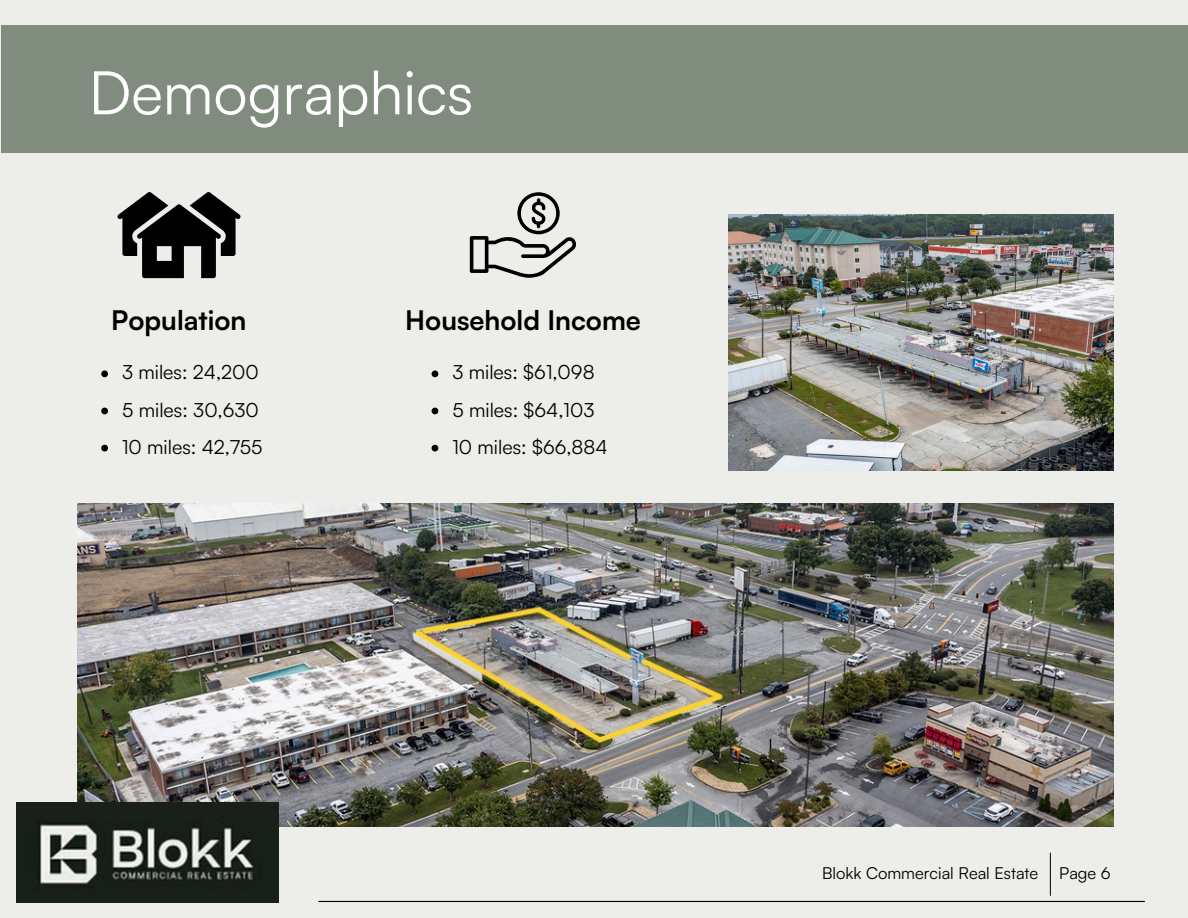
<style>
.page{position:relative;width:1188px;height:918px;background:#edeee9}
.page>*{position:absolute;margin:0;border:0;box-sizing:border-box;transform-origin:0 0}
.t1{font:60px "Satoshi";color:#fff}
.t2{font:700 27px "Satoshi";color:#000}
.t3{font:19.5px "Satoshi";color:#000}
.t4{font:16.5px "Satoshi";color:#000}
</style>
<div class="page">
<hr style="left:1050px;top:853px;width:1px;height:43px;background:#191e19">
<hr style="left:318px;top:901px;width:827px;height:1px;background:#000">
<div style="left:1px;top:25px;width:1187px;height:128px;background:#7f8c7e"></div>
<svg style="left:117px;top:192px;width:124px;height:86px"></svg>
<svg style="left:101px;top:370px;width:7px;height:7px"></svg>
<svg style="left:101px;top:408px;width:7px;height:6px"></svg>
<svg style="left:101px;top:445px;width:7px;height:6px"></svg>
<svg style="left:470px;top:192px;width:106px;height:86px"></svg>
<svg style="left:432px;top:370px;width:6px;height:7px"></svg>
<svg style="left:432px;top:408px;width:6px;height:6px"></svg>
<svg style="left:432px;top:445px;width:6px;height:6px"></svg>
<img style="left:728px;top:214px;width:385px;height:257px">
<img style="left:77px;top:504px;width:1036px;height:322px">
<img style="left:16px;top:803px;width:262px;height:100px">
<p class="t1" style="left:89px;top:54px;width:386px">Demographics</p>
<h1 class="t2" style="left:111px;top:302px;width:137px">Population</h1>
<p class="t3" style="left:122px;top:360px;width:138px">3 miles: 24,200</p>
<h2 class="t3" style="left:122px;top:397px;width:138px">5 miles: 30,630</h2>
<p class="t3" style="left:122px;top:434px;width:142px">10 miles: 42,755</p>
<p class="t2" style="left:405px;top:302px;width:237px">Household Income</p>
<p class="t3" style="left:452px;top:360px;width:144px">3 miles: $61,098</p>
<p class="t3" style="left:452px;top:397px;width:144px">5 miles: $64,103</p>
<h2 class="t3" style="left:452px;top:434px;width:157px">10 miles: $66,884</h2>
<p class="t4" style="left:822px;top:862px;width:218px">Blokk Commercial Real Estate</p>
<p class="t4" style="left:1059px;top:862px;width:53px">Page 6</p>
</div>
